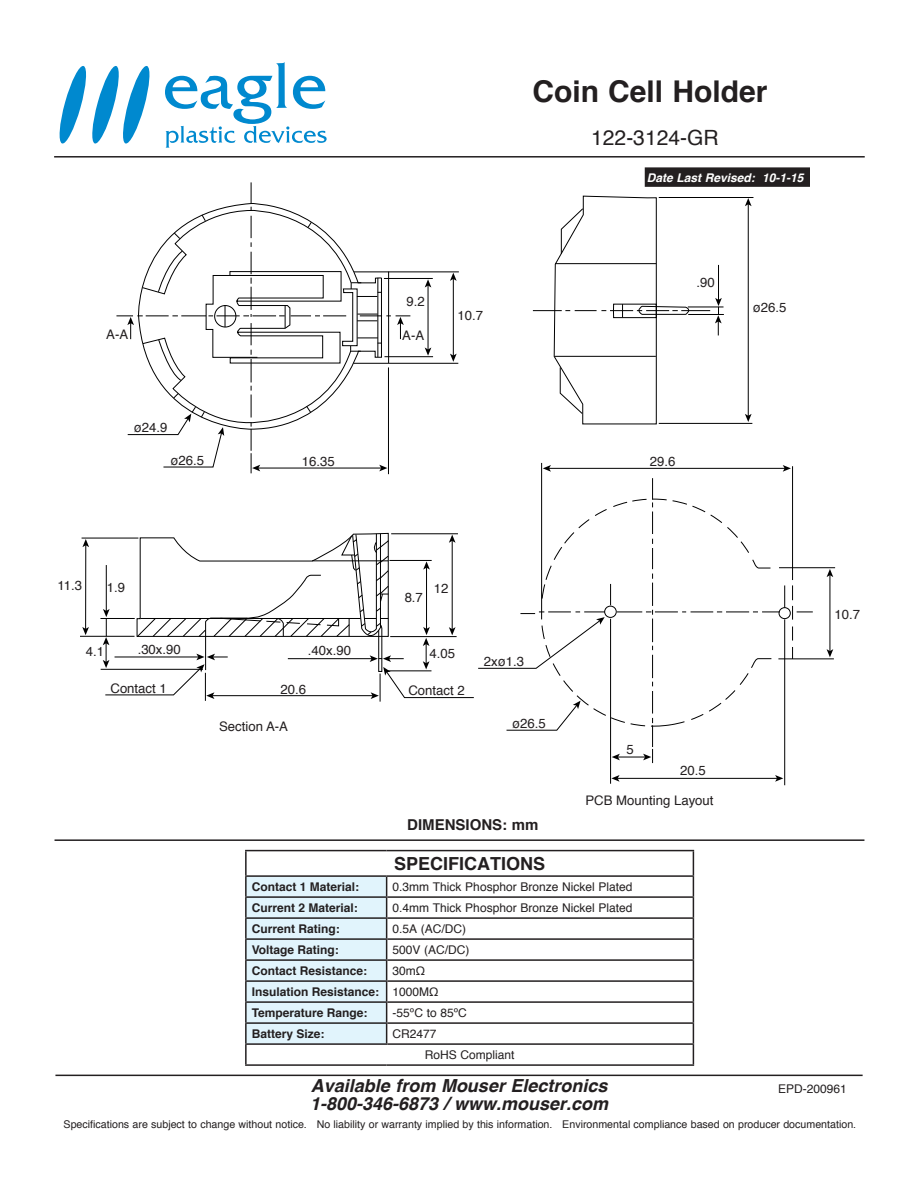
<style>
.page{position:relative;width:918px;height:1188px;background:#fff}
.page>*{position:absolute;margin:0;border:0;box-sizing:border-box;transform-origin:0 0}
.t1{font:700 30px "Helvetica";color:#231f20}
.t2{font:21px "Helvetica";color:#231f20}
.t3{font:italic 700 18px/18px "Helvetica";color:#231f20}
.t4{font:700 18px "Helvetica";color:#231f20}
.t5{font:700 15px "Helvetica";color:#231f20}
.t6{font:13.2px "Helvetica";color:#231f20}
.t7{font:700 12px/21px "Helvetica";color:#231f20}
.t8{font:12px/21px "Helvetica";color:#231f20}
.t9{font:italic 700 12px "Helvetica";color:#fff}
.t10{font:10.65px "Helvetica";color:#231f20}
.s1{font-weight:400}
</style>
<div class="page">
<hr style="left:610px;top:619px;width:1px;height:165px;background:#000">
<hr style="left:784px;top:619px;width:1px;height:166px;background:#000">
<hr style="left:779px;top:567px;width:56px;height:1px;background:#000">
<hr style="left:778px;top:658px;width:56px;height:1px;background:#000">
<hr style="left:830px;top:575px;width:1px;height:77px;background:#000">
<svg style="left:827px;top:569px;width:6px;height:8px"></svg>
<svg style="left:827px;top:649px;width:6px;height:8px"></svg>
<hr style="left:617px;top:778px;width:160px;height:1px;background:#000">
<svg style="left:611px;top:775px;width:9px;height:7px"></svg>
<svg style="left:775px;top:775px;width:8px;height:7px"></svg>
<hr style="left:101px;top:669px;width:102px;height:1px;background:#000">
<hr style="left:100px;top:618px;width:35px;height:1px;background:#000">
<hr style="left:80px;top:636px;width:55px;height:1px;background:#000">
<hr style="left:82px;top:538px;width:56px;height:1px;background:#000">
<hr style="left:85px;top:545px;width:1px;height:84px;background:#000">
<svg style="left:82px;top:539px;width:7px;height:8px"></svg>
<svg style="left:82px;top:627px;width:7px;height:8px"></svg>
<svg style="left:103px;top:182px;width:710px;height:581px"></svg>
<hr style="left:55px;top:1075px;width:808px;height:1px;background:#231f20">
<hr style="left:54px;top:156px;width:811px;height:2px;background:#231f20">
<hr style="left:55px;top:839px;width:809px;height:2px;background:#231f20">
<hr style="left:245px;top:850px;width:142px;height:1px;background:#231f20">
<hr style="left:245px;top:851px;width:2px;height:24px;background:#231f20">
<hr style="left:387px;top:850px;width:307px;height:1px;background:#231f20">
<hr style="left:245px;top:875px;width:142px;height:2px;background:#231f20">
<hr style="left:387px;top:875px;width:307px;height:2px;background:#231f20">
<hr style="left:387px;top:896px;width:307px;height:2px;background:#231f20">
<hr style="left:387px;top:917px;width:307px;height:2px;background:#231f20">
<hr style="left:387px;top:938px;width:307px;height:2px;background:#231f20">
<hr style="left:387px;top:959px;width:307px;height:2px;background:#231f20">
<hr style="left:387px;top:980px;width:307px;height:2px;background:#231f20">
<hr style="left:387px;top:1001px;width:307px;height:2px;background:#231f20">
<hr style="left:387px;top:1022px;width:307px;height:2px;background:#231f20">
<hr style="left:387px;top:1043px;width:307px;height:2px;background:#231f20">
<svg style="left:693px;top:851px;width:1px;height:213px"></svg>
<hr style="left:245px;top:1064px;width:142px;height:2px;background:#231f20">
<hr style="left:387px;top:1064px;width:307px;height:2px;background:#231f20">
<svg style="left:245px;top:876px;width:142px;height:188px;background:#d6e5ec"></svg>
<hr style="left:245px;top:1043px;width:142px;height:2px;background:#231f20">
<svg style="left:165px;top:62px;width:162px;height:86px"></svg>
<svg style="left:60px;top:66px;width:90px;height:78px"></svg>
<div style="left:646px;top:168px;width:163px;height:18px;background:#231f20"></div>
<div style="left:645px;top:167px;width:165px;height:20px;border:2px solid #231f20"></div>
<h1 class="t1" style="left:532px;top:67px;width:237px">Coin Cell Holder</h1>
<h2 class="t2" style="left:591px;top:121px;width:129px">122-3124-GR</h2>
<p class="t9" style="left:647px;top:168px;width:158px">Date Last Revised: 10-1-15</p>
<p class="t6" style="left:106px;top:324px;width:23px">A-A</p>
<p class="t6" style="left:134px;top:418px;width:35px">ø24.9</p>
<p class="t6" style="left:171px;top:450px;width:35px">ø26.5</p>
<p class="t6" style="left:302px;top:451px;width:34px">16.35</p>
<p class="t6" style="left:407px;top:291px;width:20px">9.2</p>
<p class="t6" style="left:402px;top:325px;width:23px">A-A</p>
<p class="t6" style="left:458px;top:305px;width:27px">10.7</p>
<p class="t6" style="left:697px;top:272px;width:20px">.90</p>
<p class="t6" style="left:753px;top:297px;width:35px">ø26.5</p>
<p class="t6" style="left:650px;top:451px;width:27px">29.6</p>
<p class="t6" style="left:58px;top:575px;width:26px">11.3</p>
<p class="t6" style="left:107px;top:577px;width:20px">1.9</p>
<p class="t6" style="left:405px;top:588px;width:20px">8.7</p>
<p class="t6" style="left:434px;top:579px;width:16px">12</p>
<p class="t6" style="left:86px;top:641px;width:20px">4.1</p>
<p class="t6" style="left:138px;top:639px;width:45px">.30x.90</p>
<p class="t6" style="left:110px;top:678px;width:58px">Contact 1</p>
<p class="t6" style="left:281px;top:679px;width:27px">20.6</p>
<p class="t6" style="left:408px;top:680px;width:58px">Contact 2</p>
<p class="t6" style="left:308px;top:640px;width:45px">.40x.90</p>
<p class="t6" style="left:429px;top:643px;width:27px">4.05</p>
<p class="t6" style="left:219px;top:716px;width:70px">Section A-A</p>
<p class="t6" style="left:484px;top:651px;width:42px">2xø1.3</p>
<p class="t6" style="left:512px;top:713px;width:35px">ø26.5</p>
<h3 class="t5" style="left:407px;top:812px;width:133px">DIMENSIONS: mm</h3>
<h3 class="t4" style="left:394px;top:849px;width:153px">SPECIFICATIONS</h3>
<p class="t6" style="left:627px;top:739px;width:9px">5</p>
<p class="t6" style="left:680px;top:761px;width:27px">20.5</p>
<p class="t6" style="left:585px;top:790px;width:130px">PCB Mounting Layout</p>
<p class="t7" style="left:252px;top:877px;width:109px">Contact 1 Material:</p>
<p class="t8" style="left:393px;top:877px;width:241px">0.3mm Thick Phosphor Bronze Nickel Plated</p>
<p class="t7" style="left:252px;top:898px;width:108px">Current 2 Material:</p>
<p class="t8" style="left:393px;top:898px;width:241px">0.4mm Thick Phosphor Bronze Nickel Plated</p>
<p class="t7" style="left:252px;top:919px;width:89px">Current Rating:</p>
<p class="t8" style="left:393px;top:919px;width:75px">0.5A (AC/DC)</p>
<p class="t7" style="left:252px;top:940px;width:89px">Voltage Rating:</p>
<p class="t8" style="left:393px;top:940px;width:79px">500V (AC/DC)</p>
<p class="t7" style="left:252px;top:961px;width:117px">Contact Resistance:</p>
<p class="t7" style="left:252px;top:961px;width:188px;text-indent:141px"><span class="s1">30mΩ<br></span>Insulation Resistance: <span class="s1">1000MΩ<br></span>Temperature Range:</p>
<p class="t8" style="left:393px;top:1003px;width:76px">-55ºC to 85ºC</p>
<p class="t7" style="left:252px;top:1024px;width:74px">Battery Size:</p>
<p class="t8" style="left:425px;top:1024px;width:91px;text-indent:-32px">CR2477<br>RoHS Compliant</p>
<p class="t6" style="left:834px;top:604px;width:27px">10.7</p>
<h3 class="t3" style="left:310px;top:1077px;width:300px">Available from Mouser Electronics<br>1-800-346-6873 / www.mouser.com</h3>
<p class="t10" style="left:64px;top:1116px;width:794px">Specifications are subject to change without notice. No liability or warranty implied by this information. Environmental compliance based on producer documentation.</p>
<p class="t8" style="left:778px;top:1078px;width:70px">EPD-200961</p>
</div>
